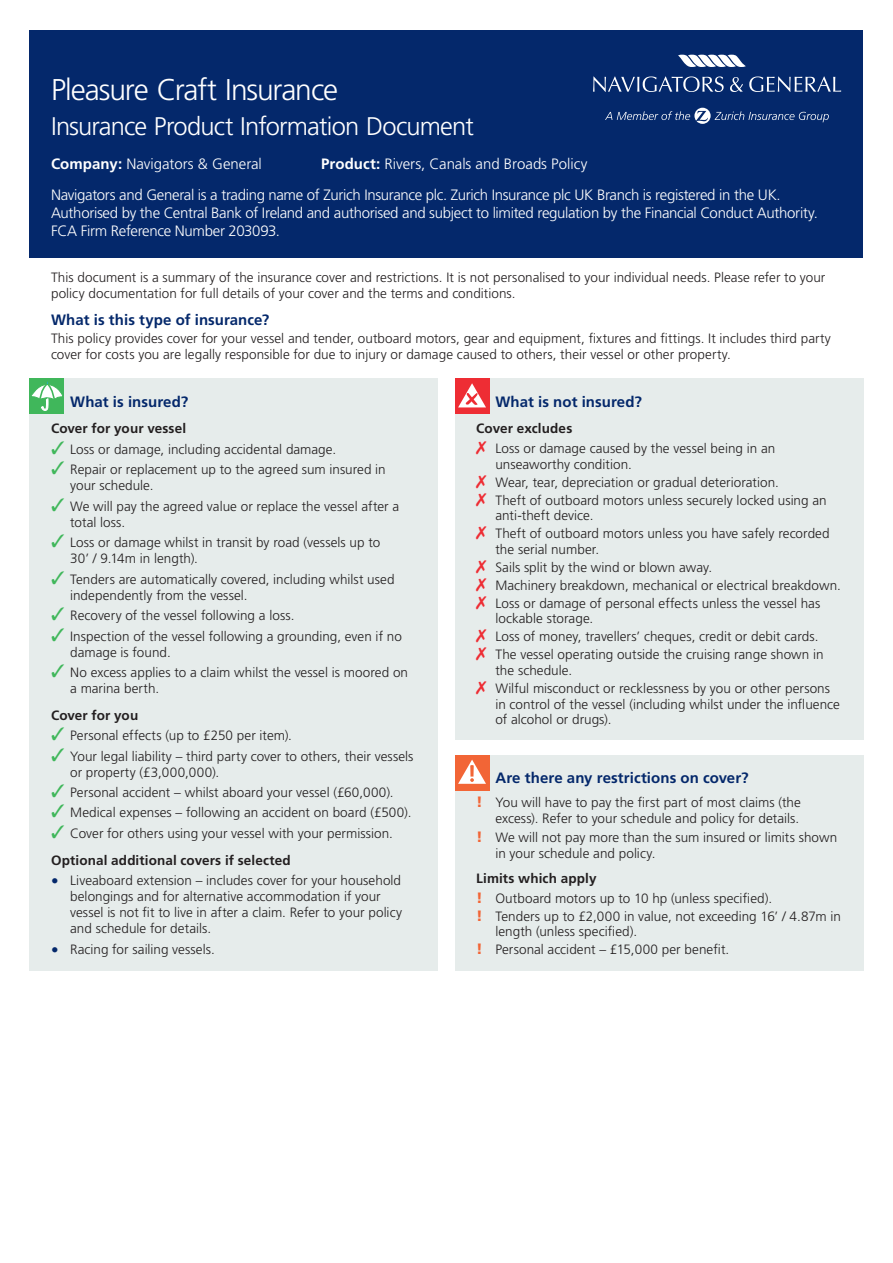
<style>
.page{position:relative;width:893px;height:1263px;background:#fff}
.page>*{position:absolute;margin:0;border:0;box-sizing:border-box;transform-origin:0 0}
.t1{font:300 30px "Frutiger LT Std";letter-spacing:-.035em;color:#fff}
.t2{font:300 25.5px "Frutiger LT Std";letter-spacing:-.03em;color:#fff}
.t3{font:300 15px/18px "Frutiger LT Std";letter-spacing:-.02em;color:#fff}
.t4{font:700 15px "Frutiger LT Std";letter-spacing:.005em;color:#04286b}
.t5{font:300 15px "Frutiger LT Std";color:#fff}
.t6{font:300 13.5px/16px "Frutiger LT Std";letter-spacing:.005em;color:#231f20}
.t7{font:700 13.5px "Frutiger LT Std";letter-spacing:.01em;color:#231f20}
.s1{font-weight:700}
.s2{color:#40b75b}
.s3{font-weight:700;font-size:15px;color:#04286b}
.s4{font-weight:900;font-size:15px;color:#f26536}
</style>
<div class="page">
<div style="left:30px;top:30px;width:833px;height:227px;background:#04286b"></div>
<div style="left:30px;top:378px;width:408px;height:593px;background:#e6eceb"></div>
<div style="left:30px;top:378px;width:34px;height:36px;background:#40b75b"></div>
<svg style="left:31px;top:381px;width:31px;height:30px"></svg>
<div style="left:455px;top:378px;width:408px;height:362px;background:#e6eceb"></div>
<div style="left:455px;top:378px;width:34px;height:36px;background:#ee2d34"></div>
<svg style="left:458px;top:383px;width:28px;height:24px"></svg>
<div style="left:455px;top:755px;width:408px;height:216px;background:#e6eceb"></div>
<div style="left:455px;top:755px;width:34px;height:35px;background:#f26536"></div>
<svg style="left:458px;top:760px;width:28px;height:24px"></svg>
<svg style="left:678px;top:55px;width:68px;height:12px"></svg>
<svg style="left:593px;top:76px;width:131px;height:16px"></svg>
<svg style="left:730px;top:77px;width:13px;height:15px"></svg>
<svg style="left:749px;top:76px;width:92px;height:16px"></svg>
<svg style="left:605px;top:108px;width:224px;height:16px"></svg>
<h1 class="t1" style="left:51px;top:73px;width:289px">Pleasure Craft Insurance</h1>
<h2 class="t2" style="left:51px;top:112px;width:424px">Insurance Product Information Document</h2>
<p class="t5" style="left:51px;top:155px;width:212px"><span class="s1">Company:</span> Navigators &amp; General</p>
<p class="t3" style="left:321px;top:155px;width:268px"><span class="s1">Product:</span> Rivers, Canals and Broads Policy</p>
<p class="t3" style="left:51px;top:187px;width:768px">Navigators and General is a trading name of Zurich Insurance plc. Zurich Insurance plc UK Branch is registered in the UK.<br>Authorised by the Central Bank of Ireland and authorised and subject to limited regulation by the Financial Conduct Authority.<br>FCA Firm Reference Number 203093.</p>
<p class="t6" style="left:51px;top:270px;width:776px">This document is a summary of the insurance cover and restrictions. It is not personalised to your individual needs. Please refer to your policy documentation for full details of your cover and the terms and conditions.</p>
<p class="t4" style="left:51px;top:311px;width:220px">What is this type of insurance?</p>
<p class="t6" style="left:51px;top:331px;width:781px">This policy provides cover for your vessel and tender, outboard motors, gear and equipment, fixtures and fittings. It includes third party cover for costs you are legally responsible for due to injury or damage caused to others, their vessel or other property.</p>
<p class="t4" style="left:70px;top:393px;width:120px">What is insured?</p>
<p class="t7" style="left:51px;top:421px;width:137px">Cover for your vessel</p>
<p class="t6" style="left:51px;top:441px;width:287px"><span class="s2">✓</span> Loss or damage, including accidental damage.</p>
<p class="t6" style="left:70px;top:462px;width:317px;text-indent:-19px"><span class="s2">✓</span> Repair or replacement up to the agreed sum insured in your schedule.</p>
<p class="t6" style="left:70px;top:498px;width:331px;text-indent:-19px"><span class="s2">✓</span> We will pay the agreed value or replace the vessel after a total loss.</p>
<p class="t6" style="left:70px;top:535px;width:312px;text-indent:-19px"><span class="s2">✓</span> Loss or damage whilst in transit by road (vessels up to<br>30’ / 9.14m in length).</p>
<p class="t6" style="left:70px;top:571px;width:326px;text-indent:-19px"><span class="s2">✓</span> Tenders are automatically covered, including whilst used independently from the vessel.</p>
<p class="t6" style="left:51px;top:608px;width:245px"><span class="s2">✓</span> Recovery of the vessel following a loss.</p>
<p class="t6" style="left:70px;top:628px;width:333px;text-indent:-19px"><span class="s2">✓</span> Inspection of the vessel following a grounding, even if no damage is found.</p>
<p class="t6" style="left:70px;top:664px;width:339px;text-indent:-19px"><span class="s2">✓</span> No excess applies to a claim whilst the vessel is moored on a marina berth.</p>
<p class="t7" style="left:51px;top:707px;width:89px">Cover for you</p>
<p class="t6" style="left:51px;top:728px;width:243px"><span class="s2">✓</span> Personal effects (up to £250 per item).</p>
<p class="t6" style="left:70px;top:748px;width:345px;text-indent:-19px"><span class="s2">✓</span> Your legal liability – third party cover to others, their vessels or property (£3,000,000).</p>
<p class="t6" style="left:51px;top:784px;width:344px"><span class="s2">✓</span> Personal accident – whilst aboard your vessel (£60,000).</p>
<p class="t6" style="left:51px;top:805px;width:362px"><span class="s2">✓</span> Medical expenses – following an accident on board (£500).</p>
<p class="t6" style="left:51px;top:820px;width:343px;line-height:26.7px"><span class="s2">✓</span> Cover for others using your vessel with your permission.<br><span class="s1">Optional additional covers if selected</span></p>
<p class="t6" style="left:70px;top:872px;width:333px;text-indent:-19px"><span class="s3">•</span> Liveaboard extension – includes cover for your household belongings and for alternative accommodation if your vessel is not fit to live in after a claim. Refer to your policy and schedule for details.</p>
<p class="t6" style="left:51px;top:941px;width:165px"><span class="s3">•</span> Racing for sailing vessels.</p>
<p class="t4" style="left:495px;top:393px;width:148px">What is not insured?</p>
<p class="t7" style="left:476px;top:420px;width:98px">Cover excludes</p>
<p class="t6" style="left:495px;top:441px;width:281px">Loss or damage caused by the vessel being in an unseaworthy condition.</p>
<p class="t6" style="left:495px;top:473px;width:333px;line-height:17.9px">Wear, tear, depreciation or gradual deterioration.<br>Theft of outboard motors unless securely locked using an</p>
<p class="t6" style="left:495px;top:507px;width:336px;line-height:17.9px">anti-theft device.<br>Theft of outboard motors unless you have safely recorded</p>
<p class="t6" style="left:495px;top:541px;width:347px;line-height:17.9px">the serial number.<br>Sails split by the wind or blown away.<br>Machinery breakdown, mechanical or electrical breakdown.<br>Loss or damage of personal effects unless the vessel has</p>
<p class="t6" style="left:495px;top:610px;width:330px;line-height:17.9px">lockable storage.<br>Loss of money, travellers’ cheques, credit or debit cards.<br>The vessel operating outside the cruising range shown in</p>
<p class="t6" style="left:495px;top:661px;width:336px;line-height:17.9px">the schedule.<br>Wilful misconduct or recklessness by you or other persons</p>
<p class="t6" style="left:495px;top:696px;width:346px">in control of the vessel (including whilst under the influence of alcohol or drugs).</p>
<p class="t4" style="left:495px;top:769px;width:255px">Are there any restrictions on cover?</p>
<p class="t6" style="left:476px;top:795px;width:326px;text-align:right"><span class="s4">!</span> You will have to pay the first part of most claims (the excess). Refer to your schedule and policy for details.</p>
<p class="t6" style="left:495px;top:829px;width:343px;text-indent:-19px"><span class="s4">!</span> We will not pay more than the sum insured or limits shown in your schedule and policy.</p>
<p class="t6" style="left:476px;top:868px;width:297px;line-height:20px"><span class="s1">Limits which apply<br></span><span class="s4">!</span> Outboard motors up to 10 hp (unless specified).</p>
<p class="t6" style="left:495px;top:908px;width:347px;text-indent:-19px"><span class="s4">!</span> Tenders up to £2,000 in value, not exceeding 16’ / 4.87m in length (unless specified).</p>
<p class="t6" style="left:476px;top:942px;width:254px"><span class="s4">!</span> Personal accident – £15,000 per benefit.</p>
</div>
